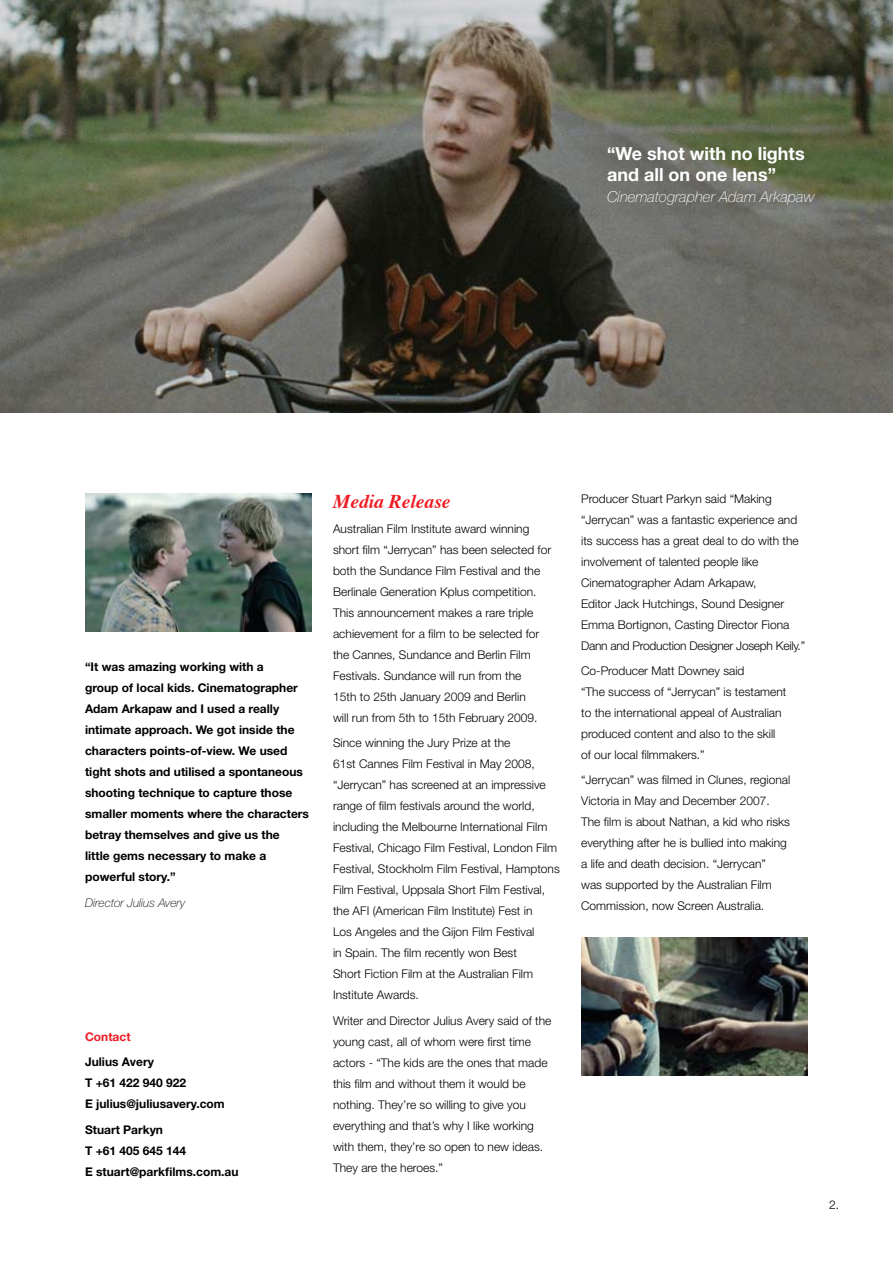
<style>
.page{position:relative;width:893px;height:1263px;background:#fff}
.page>*{position:absolute;margin:0;border:0;box-sizing:border-box;transform-origin:0 0}
.t1{font:italic 700 19.5px "Times";color:#ed1c24}
.t2{font:700 18px/21px "Helvetica Neue";color:#fff}
.t3{font:italic 100 15px "Helvetica Neue";color:#fff}
.t4{font:300 12px/21px "Helvetica Neue";color:#000}
.t5{font:700 12px/21px "Helvetica Neue";color:#000}
.t6{font:italic 100 12px "Helvetica Neue";color:#000}
.t7{font:700 12px "Helvetica Neue";color:#ed1c24}
</style>
<div class="page">
<img style="left:0;top:0;width:893px;height:412px">
<img style="left:85px;top:493px;width:227px;height:138px">
<img style="left:581px;top:938px;width:227px;height:137px">
<h2 class="t2" style="left:607px;top:142px;width:199px">“We shot with no lights and all on one lens”</h2>
<p class="t3" style="left:607px;top:188px;width:209px">Cinematographer Adam Arkapaw</p>
<p class="t5" style="left:85px;top:656px;width:225px">“It was amazing working with a<br>group of local kids. Cinematographer Adam Arkapaw and I used a really intimate approach. We got inside the characters points-of-view. We used tight shots and utilised a spontaneous shooting technique to capture those smaller moments where the characters betray themselves and give us the<br>little gems necessary to make a powerful story.”</p>
<p class="t6" style="left:85px;top:895px;width:102px">Director Julius Avery</p>
<p class="t7" style="left:85px;top:1029px;width:47px">Contact</p>
<p class="t5" style="left:85px;top:1051px;width:141px">Julius Avery<br>T +61 422 940 922<br>E julius@juliusavery.com</p>
<p class="t5" style="left:85px;top:1118px;width:155px">Stuart Parkyn<br>T +61 405 645 144<br>E stuart@parkfilms.com.au</p>
<h1 class="t1" style="left:333px;top:483px;width:119px">Media Release</h1>
<p class="t4" style="left:333px;top:518px;width:220px">Australian Film Institute award winning short film “Jerrycan” has been selected for both the Sundance Film Festival and the Berlinale Generation Kplus competition.<br>This announcement makes a rare triple achievement for a film to be selected for the Cannes, Sundance and Berlin Film Festivals. Sundance will run from the<br>15th to 25th January 2009 and Berlin<br>will run from 5th to 15th February 2009.</p>
<p class="t4" style="left:333px;top:732px;width:228px">Since winning the Jury Prize at the<br>61st Cannes Film Festival in May 2008, “Jerrycan” has screened at an impressive range of film festivals around the world, including the Melbourne International Film Festival, Chicago Film Festival, London Film Festival, Stockholm Film Festival, Hamptons Film Festival, Uppsala Short Film Festival, the AFI (American Film Institute) Fest in<br>Los Angeles and the Gijon Film Festival<br>in Spain. The film recently won Best<br>Short Fiction Film at the Australian Film Institute Awards.</p>
<p class="t4" style="left:333px;top:1010px;width:220px">Writer and Director Julius Avery said of the young cast, all of whom were first time actors - “The kids are the ones that made this film and without them it would be nothing. They’re so willing to give you everything and that’s why I like working with them, they’re so open to new ideas.<br>They are the heroes.”</p>
<p class="t4" style="left:581px;top:488px;width:225px">Producer Stuart Parkyn said “Making “Jerrycan” was a fantastic experience and its success has a great deal to do with the involvement of talented people like Cinematographer Adam Arkapaw,<br>Editor Jack Hutchings, Sound Designer Emma Bortignon, Casting Director Fiona Dann and Production Designer Joseph Keily.”</p>
<p class="t4" style="left:581px;top:660px;width:207px">Co-Producer Matt Downey said<br>“The success of “Jerrycan” is testament to the international appeal of Australian produced content and also to the skill of our local filmmakers.”</p>
<p class="t4" style="left:581px;top:769px;width:211px">“Jerrycan” was filmed in Clunes, regional Victoria in May and December 2007.<br>The film is about Nathan, a kid who risks everything after he is bullied into making a life and death decision. “Jerrycan”<br>was supported by the Australian Film Commission, now Screen Australia.</p>
<p class="t4" style="left:829px;top:1193px;width:12px">2.</p>
</div>
